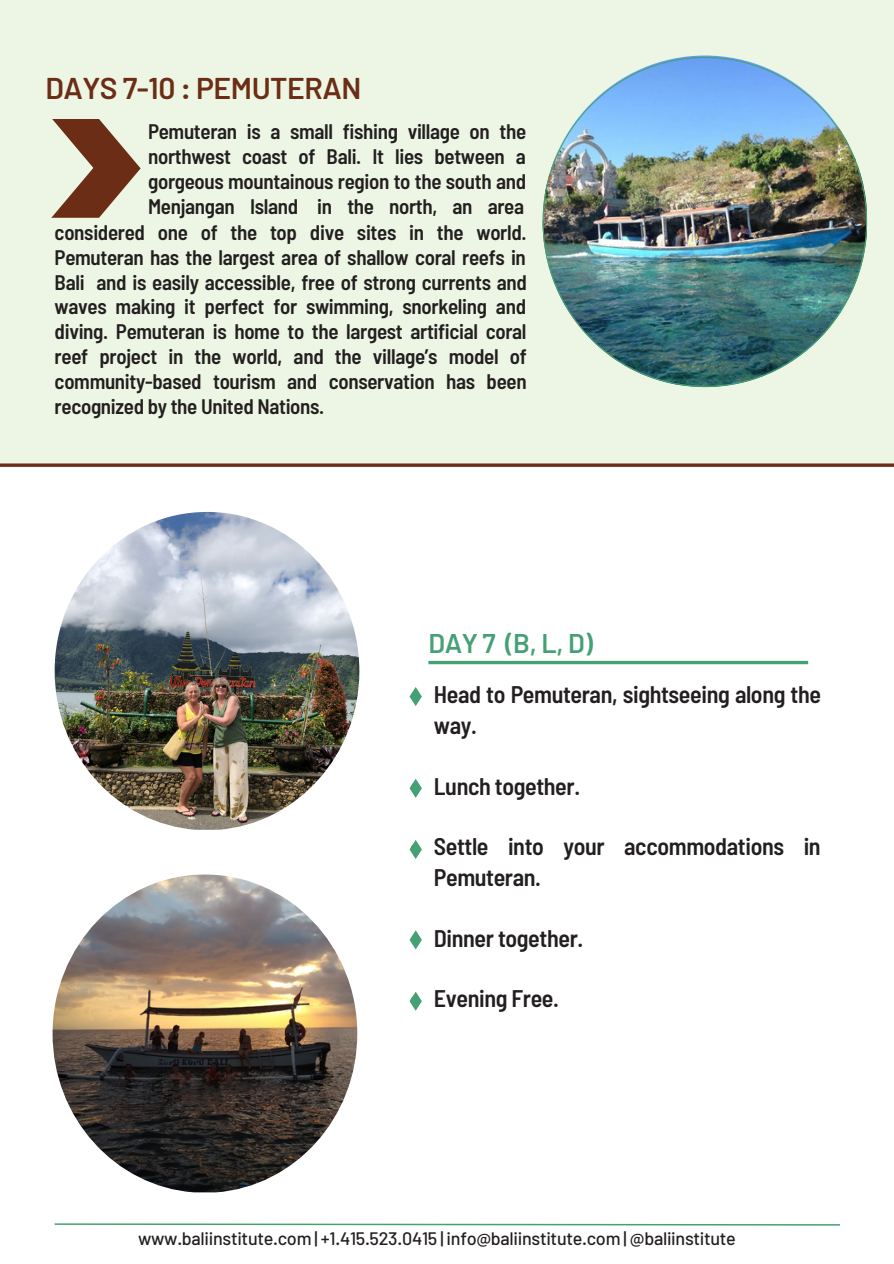
<style>
.page{position:relative;width:894px;height:1264px;background:#fff}
.page>*{position:absolute;margin:0;border:0;box-sizing:border-box;transform-origin:0 0}
.t1{font:600 30px "Barlow";letter-spacing:-.015em;color:#6b2d15}
.t2{font:600 27px "Barlow";color:#46a075}
.t3{font:600 semi-condensed 24px/30.5px "Barlow";letter-spacing:-.015em;color:#231f20}
.t4{font:600 semi-condensed 21px/24.8px "Barlow";letter-spacing:-.015em;color:#231f20;text-align:justify}
.t5{font:500 18px "Barlow";letter-spacing:-.015em;color:#231f20}
</style>
<div class="page">
<div style="left:0;top:0;width:893px;height:463px;background:#edf6e4"></div>
<svg style="left:55px;top:1223px;width:784px;height:2px;background:#8cc3a9"></svg>
<svg style="left:51px;top:119px;width:89px;height:99px"></svg>
<svg style="left:409px;top:687px;width:13px;height:19px"></svg>
<svg style="left:409px;top:778px;width:13px;height:19px"></svg>
<svg style="left:409px;top:840px;width:13px;height:19px"></svg>
<svg style="left:409px;top:991px;width:13px;height:19px"></svg>
<svg style="left:409px;top:930px;width:13px;height:19px"></svg>
<hr style="left:428px;top:661px;width:380px;height:3px;background:#46a075">
<img style="left:53px;top:874px;width:304px;height:318px">
<img style="left:542px;top:57px;width:324px;height:330px">
<svg style="left:0;top:463px;width:893px;height:4px;background:#7f4b35"></svg>
<img style="left:55px;top:512px;width:304px;height:317px">
<p class="t1" style="left:45px;top:69px;width:317px">DAYS 7-10 : PEMUTERAN</p>
<p class="t4" style="left:148px;top:118px;width:379px">Pemuteran is a small fishing village on the northwest coast of Bali. It lies between a gorgeous mountainous region to the south and Menjangan Island in the north, an area</p>
<p class="t4" style="left:55px;top:219px;width:473px">considered one of the top dive sites in the world.<br>Pemuteran has the largest area of shallow coral reefs in Bali and is easily accessible, free of strong currents and waves making it perfect for swimming, snorkeling and diving. Pemuteran is home to the largest artificial coral reef project in the world, and the village’s model of community-based tourism and conservation has been recognized by the United Nations.</p>
<p class="t2" style="left:428px;top:626px;width:166px">DAY 7 (B, L, D)</p>
<p class="t3" style="left:434px;top:678px;width:388px">Head to Pemuteran, sightseeing along the way.</p>
<p class="t3" style="left:434px;top:769px;width:148px">Lunch together.</p>
<p class="t3" style="left:434px;top:830px;width:388px">Settle into your accommodations in<br>Pemuteran.</p>
<p class="t3" style="left:434px;top:921px;width:151px">Dinner together.</p>
<p class="t3" style="left:434px;top:982px;width:127px">Evening Free.</p>
<p class="t5" style="left:138px;top:1227px;width:599px">www.baliinstitute.com | +1.415.523.0415 | info@baliinstitute.com | @baliinstitute</p>
</div>
